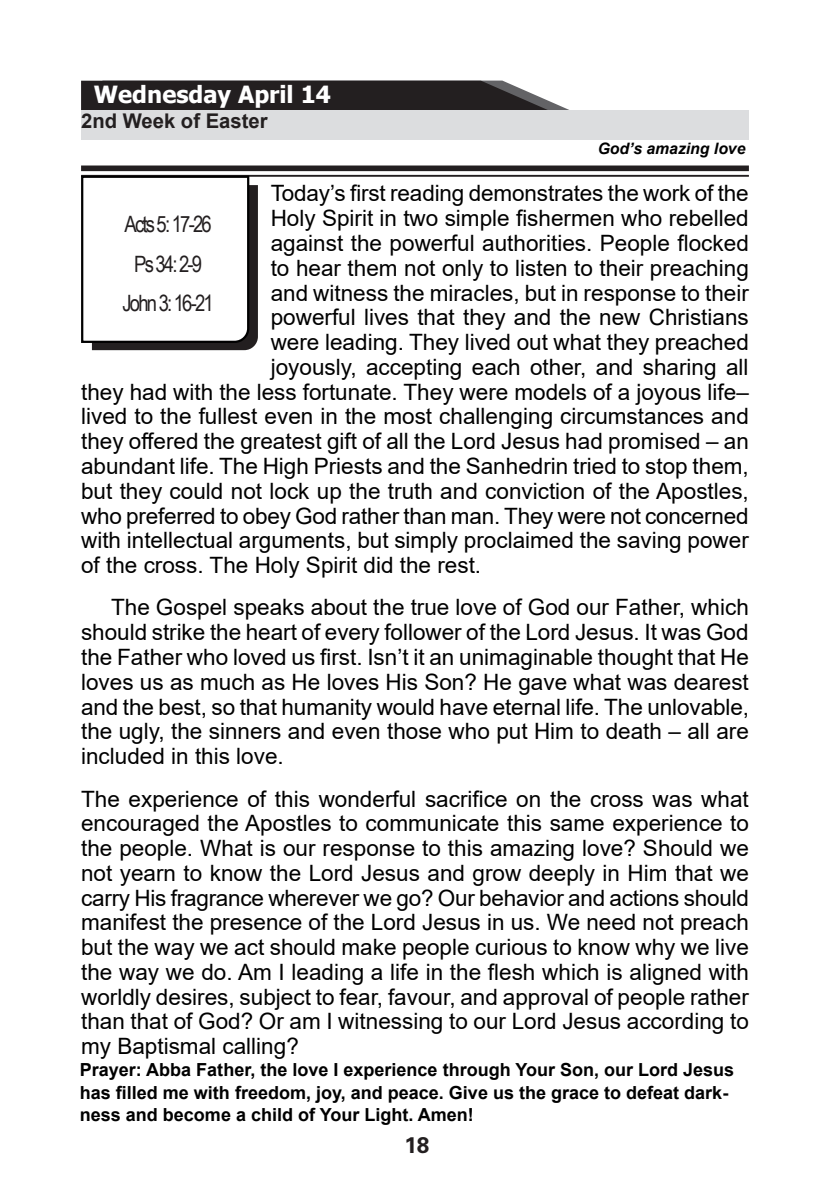
<style>
.page{position:relative;width:830px;height:1200px;background:#fff}
.page>*{position:absolute;margin:0;border:0;box-sizing:border-box;transform-origin:0 0}
.t1{font:700 23.62px "Tahoma";color:#fff}
.t2{font:22.5px/24.8px "Arial";color:#000;text-align:justify}
.t3{font:22.5px/39.8px "Arial Narrow";letter-spacing:-.08em;color:#231f20;text-align:center}
.t4{font:700 22.5px "Univers LT Std";color:#231f20}
.t5{font:700 20.25px "Arial";color:#231f20}
.t6{font:700 18px/22.5px "Arial";color:#000}
.t7{font:italic 700 15.75px "Arial";color:#000}
</style>
<div class="page">
<div style="left:81px;top:165px;width:667px;height:6px;background:#231f20"></div>
<hr style="left:81px;top:175px;width:667px;height:2px;background:#231f20">
<svg style="left:81px;top:174px;width:177px;height:176px"></svg>
<svg style="left:81px;top:81px;width:488px;height:29px;background:#343132"></svg>
<div style="left:81px;top:110px;width:667px;height:30px;background:#dcdddf"></div>
<p class="t1" style="left:94px;top:78px;width:238px">Wednesday April 14</p>
<p class="t5" style="left:81px;top:107px;width:188px">2nd Week of Easter</p>
<p class="t7" style="left:597px;top:138px;width:149px">God’s amazing love</p>
<p class="t2" style="left:270px;top:181px;width:479px">Today’s first reading demonstrates the work of the</p>
<p class="t2" style="left:270px;top:206px;width:479px">Holy Spirit in two simple fishermen who rebelled</p>
<p class="t2" style="left:270px;top:230px;width:479px">against the powerful authorities. People flocked</p>
<p class="t2" style="left:270px;top:255px;width:479px">to hear them not only to listen to their preaching</p>
<p class="t2" style="left:270px;top:280px;width:479px">and witness the miracles, but in response to their</p>
<p class="t2" style="left:270px;top:305px;width:479px">powerful lives that they and the new Christians</p>
<p class="t2" style="left:270px;top:329px;width:479px">were leading. They lived out what they preached</p>
<p class="t2" style="left:270px;top:354px;width:479px">joyously, accepting each other, and sharing all</p>
<p class="t2" style="left:81px;top:379px;width:669px">they had with the less fortunate. They were models of a joyous life–</p>
<p class="t2" style="left:81px;top:404px;width:669px">lived to the fullest even in the most challenging circumstances and</p>
<p class="t2" style="left:81px;top:428px;width:669px">they offered the greatest gift of all the Lord Jesus had promised – an</p>
<p class="t2" style="left:81px;top:453px;width:669px">abundant life. The High Priests and the Sanhedrin tried to stop them,</p>
<p class="t2" style="left:81px;top:478px;width:669px">but they could not lock up the truth and conviction of the Apostles,</p>
<p class="t2" style="left:81px;top:503px;width:668px">who preferred to obey God rather than man. They were not concerned</p>
<p class="t2" style="left:81px;top:527px;width:669px">with intellectual arguments, but simply proclaimed the saving power</p>
<p class="t2" style="left:81px;top:552px;width:401px">of the cross. The Holy Spirit did the rest.</p>
<p class="t2" style="left:81px;top:595px;width:669px;text-indent:30px">The Gospel speaks about the true love of God our Father, which should strike the heart of every follower of the Lord Jesus. It was God the Father who loved us first. Isn’t it an unimaginable thought that He loves us as much as He loves His Son? He gave what was dearest and the best, so that humanity would have eternal life. The unlovable, the ugly, the sinners and even those who put Him to death – all are included in this love.</p>
<p class="t2" style="left:81px;top:785px;width:669px">The experience of this wonderful sacrifice on the cross was what encouraged the Apostles to communicate this same experience to the people. What is our response to this amazing love? Should we not yearn to know the Lord Jesus and grow deeply in Him that we carry His fragrance wherever we go? Our behavior and actions should manifest the presence of the Lord Jesus in us. We need not preach but the way we act should make people curious to know why we live the way we do. Am I leading a life in the flesh which is aligned with worldly desires, subject to fear, favour, and approval of people rather than that of God? Or am I witnessing to our Lord Jesus according to my Baptismal calling?</p>
<p class="t3" style="left:122px;top:203px;width:93px">Acts 5: 17-26<br>Ps 34: 2-9<br>John 3: 16-21</p>
<p class="t6" style="left:80px;top:1058px;width:655px">Prayer: Abba Father, the love I experience through Your Son, our Lord Jesus has filled me with freedom, joy, and peace. Give us the grace to defeat dark&shy;ness and become a child of Your Light. Amen!</p>
<p class="t4" style="left:404px;top:1131px;width:26px">18</p>
</div>
